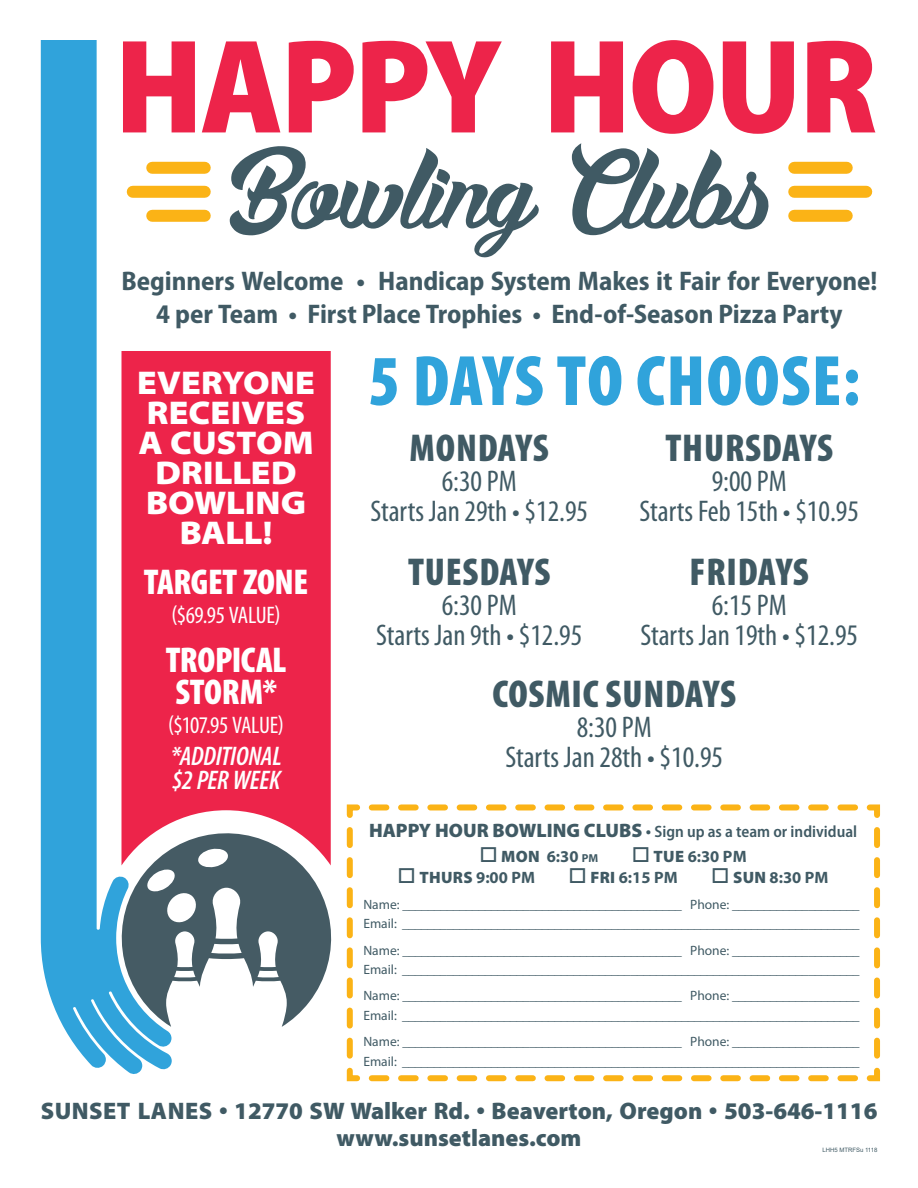
<style>
.page{position:relative;width:918px;height:1188px;background:#fff}
.page>*{position:absolute;margin:0;border:0;box-sizing:border-box;transform-origin:0 0}
.t1{font:150px "Boulevard Saint Denis Light";color:#405a64}
.t2{font:900 semi-condensed 135px "Myriad Pro";letter-spacing:-.02em;color:#ed244a}
.t3{font:900 condensed 72px "Myriad Pro";letter-spacing:.02em;color:#30a3db}
.t4{font:900 condensed 39px "Myriad Pro";letter-spacing:.02em;color:#405a64}
.t5{font:900 condensed 36px/31.5px "Myriad Pro";letter-spacing:-.01em;color:#fff}
.t6{font:900 semi-expanded 33px/30px "Myriad Pro";letter-spacing:-.005em;color:#fff;text-align:center}
.t7{font:condensed 30px "Myriad Pro";color:#405a64}
.t8{font:700 semi-condensed 27px "Myriad Pro";letter-spacing:-.005em;color:#405a64}
.t9{font:italic 600 condensed 27px/24px "Myriad Pro";letter-spacing:-.015em;color:#fff}
.t10{font:900 24px "Myriad Pro";color:#405a64}
.t11{font:condensed 24px "Myriad Pro";letter-spacing:-.015em;color:#fff}
.t12{font:700 16.5px "Myriad Pro";color:#405a64}
.t13{font:600 semi-condensed 16.5px "Myriad Pro";color:#405a64}
.t14{font:900 16.5px "Myriad Pro";color:#405a64}
.t15{font:13.5px "Myriad Pro";color:#405a64}
.t16{font:6px "Arial";color:#405a64}
.s1{font-weight:900;font-stretch:normal;font-size:19.5px}
.s2{font-size:18px}
.s3{font-weight:900}
.s4{font-size:11.55px}
</style>
<div class="page">
<svg style="left:41px;top:40px;width:131px;height:1034px;fill:#30a3db"></svg>
<svg style="left:122px;top:865px;width:209px;height:162px"></svg>
<svg style="left:122px;top:351px;width:209px;height:514px;background:#e93053"></svg>
<svg style="left:346px;top:804px;width:535px;height:278px"></svg>
<div style="left:133px;top:186px;width:72px;height:12px;background:#fbb316"></div>
<div style="left:794px;top:186px;width:72px;height:12px;background:#fbb316"></div>
<div style="left:152px;top:162px;width:53px;height:12px;background:#fbb316"></div>
<div style="left:794px;top:162px;width:53px;height:12px;background:#fbb316"></div>
<div style="left:152px;top:210px;width:53px;height:12px;background:#fbb316"></div>
<div style="left:794px;top:210px;width:53px;height:12px;background:#fbb316"></div>
<p class="t2" style="left:115px;top:11px;width:764px">HAPPY HOUR</p>
<p class="t1" style="left:227px;top:124px;width:553px">Bowling Clubs</p>
<p class="t8" style="left:122px;top:266px;width:757px">Beginners Welcome • Handicap System Makes it Fair for Everyone!</p>
<p class="t8" style="left:156px;top:299px;width:688px">4 per Team • First Place Trophies • End-of-Season Pizza Party</p>
<p class="t3" style="left:368px;top:341px;width:493px">5 DAYS TO CHOOSE:</p>
<p class="t6" style="left:137px;top:368px;width:178px">EVERYONE<br>RECEIVES<br>A CUSTOM<br>DRI LLED<br>BOWLING<br>BALL!</p>
<p class="t5" style="left:144px;top:566px;width:166px">TARGET ZONE</p>
<p class="t11" style="left:172px;top:600px;width:111px">($69.95 value)</p>
<p class="t5" style="left:166px;top:645px;width:122px">TROPICAL<br>STORM*</p>
<p class="t11" style="left:168px;top:710px;width:117px">($107.95 value)</p>
<p class="t9" style="left:171px;top:745px;width:112px">*ADDITIONAL $2 PER WEEK</p>
<p class="t4" style="left:410px;top:427px;width:141px">MONDAYS</p>
<p class="t7" style="left:442px;top:463px;width:77px">6:30 PM</p>
<p class="t7" style="left:370px;top:493px;width:219px">Starts Jan 29th • $12.95</p>
<p class="t4" style="left:408px;top:550px;width:110px">TUESDAYS</p>
<p class="t7" style="left:442px;top:587px;width:77px">6:30 PM</p>
<p class="t7" style="left:376px;top:617px;width:208px">Starts Jan 9th • $12.95</p>
<p class="t4" style="left:666px;top:427px;width:169px">THURSDAYS</p>
<p class="t7" style="left:712px;top:463px;width:77px">9:00 PM</p>
<p class="t7" style="left:640px;top:493px;width:221px">Starts Feb 15th • $10.95</p>
<p class="t4" style="left:690px;top:550px;width:87px">FRIDAYS</p>
<p class="t7" style="left:712px;top:587px;width:77px">6:15 PM</p>
<p class="t7" style="left:640px;top:617px;width:219px">Starts Jan 19th • $12.95</p>
<p class="t4" style="left:492px;top:673px;width:245px">COSMIC SU NDAYS</p>
<p class="t7" style="left:577px;top:709px;width:77px">8:30 PM</p>
<p class="t7" style="left:505px;top:739px;width:219px">Starts Jan 28th • $10.95</p>
<p class="t13" style="left:369px;top:823px;width:490px"><span class="s1">HAPPY HOUR BOWLING CLUBS</span> <span class="s2">•</span> Sign up as a team or individual</p>
<p class="t12" style="left:479px;top:845px;width:120px">□ <span class="s3">Mon</span> 6:30 <span class="s4">pm</span></p>
<p class="t14" style="left:632px;top:845px;width:33px">□TUE</p>
<p class="t12" style="left:688px;top:845px;width:60px">6:30 PM</p>
<p class="t12" style="left:398px;top:866px;width:139px">□ <span class="s3">Th urs</span> 9:00 PM</p>
<p class="t12" style="left:569px;top:866px;width:111px">□ <span class="s3">Fri</span> 6:15 PM</p>
<p class="t12" style="left:711px;top:866px;width:119px">□ <span class="s3">Sun</span> 8:30 PM</p>
<p class="t15" style="left:363px;top:896px;width:498px">Name: ____________________________________________ Phone: ____________________</p>
<p class="t15" style="left:363px;top:916px;width:498px">Email: ________________________________________________________________________</p>
<p class="t15" style="left:363px;top:942px;width:498px">Name: ____________________________________________ Phone: ____________________</p>
<p class="t15" style="left:363px;top:961px;width:498px">Email: ________________________________________________________________________</p>
<p class="t15" style="left:363px;top:988px;width:498px">Name: ____________________________________________ Phone: ____________________</p>
<p class="t15" style="left:363px;top:1007px;width:498px">Email: ________________________________________________________________________</p>
<p class="t15" style="left:363px;top:1033px;width:498px">Name: ____________________________________________ Phone: ____________________</p>
<p class="t15" style="left:363px;top:1053px;width:498px">Email: ________________________________________________________________________</p>
<p class="t10" style="left:41px;top:1095px;width:838px">Sunset Lanes • 12770 SW Walker Rd. • Beaverton, Oregon • 503-646-1116</p>
<p class="t10" style="left:337px;top:1122px;width:246px">www.sunsetlanes.com</p>
<p class="t16" style="left:822px;top:1146px;width:57px">LHH5 MTRFSu 1118</p>
</div>
